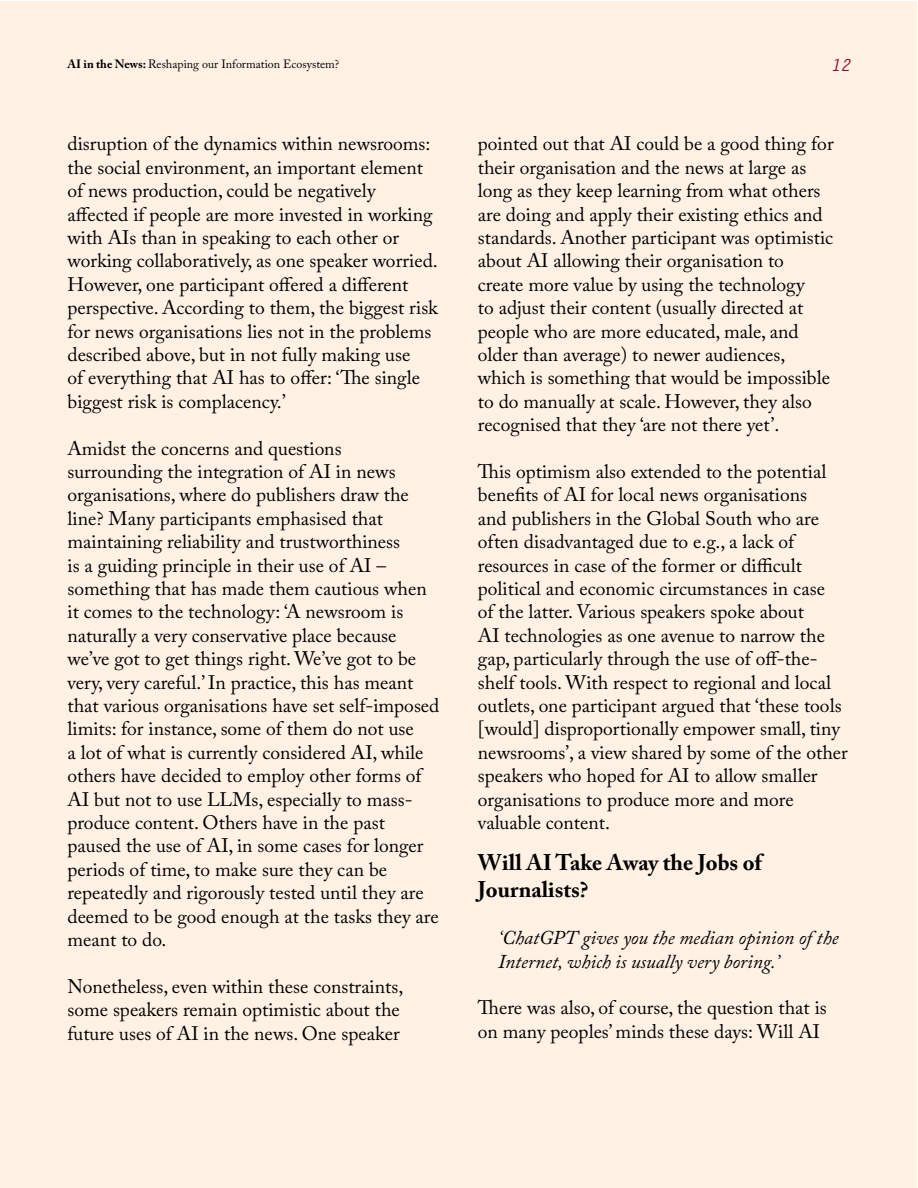
<style>
.page{position:relative;width:918px;height:1188px;background:#fff}
.page>*{position:absolute;margin:0;border:0;box-sizing:border-box;transform-origin:0 0}
.t1{font:700 22.5px/27px "Adobe Caslon Pro";color:#000}
.t2{font:19.5px/23.4px "Adobe Caslon Pro";color:#000}
.t3{font:italic 19.5px/23.4px "Adobe Caslon Pro";color:#000}
.t4{font:italic 700 16.5px "Letter Gothic Std";color:#9f002b}
.t5{font:12px "Adobe Caslon Pro";color:#000}
.s1{font-weight:700}
</style>
<div class="page">
<div style="left:1px;top:1px;width:916px;height:1187px;background:#fff1e4"></div>
<p class="t5" style="left:68px;top:57px;width:273px"><span class="s1">AI in the News:</span> Reshaping our Information Ecosystem?</p>
<p class="t4" style="left:831px;top:55px;width:21px">12</p>
<p class="t2" style="left:68px;top:132px;width:372px">disruption of the dynamics within newsrooms: the social environment, an important element of news production, could be negatively affected if people are more invested in working with AIs than in speaking to each other or working collaboratively, as one speaker worried.<br>However, one participant offered a different perspective. According to them, the biggest risk for news organisations lies not in the problems described above, but in not fully making use<br>of everything that AI has to offer: ‘The single biggest risk is complacency.’</p>
<p class="t2" style="left:68px;top:436px;width:373px">Amidst the concerns and questions surrounding the integration of AI in news organisations, where do publishers draw the line? Many participants emphasised that maintaining reliability and trustworthiness<br>is a guiding principle in their use of AI – something that has made them cautious when it comes to the technology: ‘A newsroom is naturally a very conservative place because we’ve got to get things right. We’ve got to be very, very careful.’ In practice, this has meant that various organisations have set self-imposed limits: for instance, some of them do not use<br>a lot of what is currently considered AI, while others have decided to employ other forms of AI but not to use LLMs, especially to mass&shy;produce content. Others have in the past paused the use of AI, in some cases for longer periods of time, to make sure they can be repeatedly and rigorously tested until they are deemed to be good enough at the tasks they are meant to do.</p>
<p class="t2" style="left:68px;top:974px;width:337px">Nonetheless, even within these constraints, some speakers remain optimistic about the future uses of AI in the news. One speaker</p>
<p class="t2" style="left:478px;top:132px;width:357px">pointed out that AI could be a good thing for their organisation and the news at large as long as they keep learning from what others are doing and apply their existing ethics and standards. Another participant was optimistic about AI allowing their organisation to create more value by using the technology<br>to adjust their content (usually directed at people who are more educated, male, and older than average) to newer audiences, which is something that would be impossible to do manually at scale. However, they also recognised that they ‘are not there yet’.</p>
<p class="t2" style="left:478px;top:460px;width:371px">This optimism also extended to the potential benefits of AI for local news organisations<br>and publishers in the Global South who are often disadvantaged due to e.g., a lack of resources in case of the former or difficult political and economic circumstances in case<br>of the latter. Various speakers spoke about<br>AI technologies as one avenue to narrow the gap, particularly through the use of off-the&shy;shelf tools. With respect to regional and local outlets, one participant argued that ‘these tools [would] disproportionally empower small, tiny newsrooms’, a view shared by some of the other speakers who hoped for AI to allow smaller organisations to produce more and more valuable content.</p>
<p class="t1" style="left:478px;top:849px;width:286px">Will AI Take Away the Jobs of<br>Journalists?</p>
<p class="t3" style="left:498px;top:926px;width:342px">‘ChatGPT gives you the median opinion of the<br>Internet, which is usually very boring.’</p>
<p class="t2" style="left:478px;top:996px;width:351px">There was also, of course, the question that is on many peoples’ minds these days: Will AI</p>
</div>
